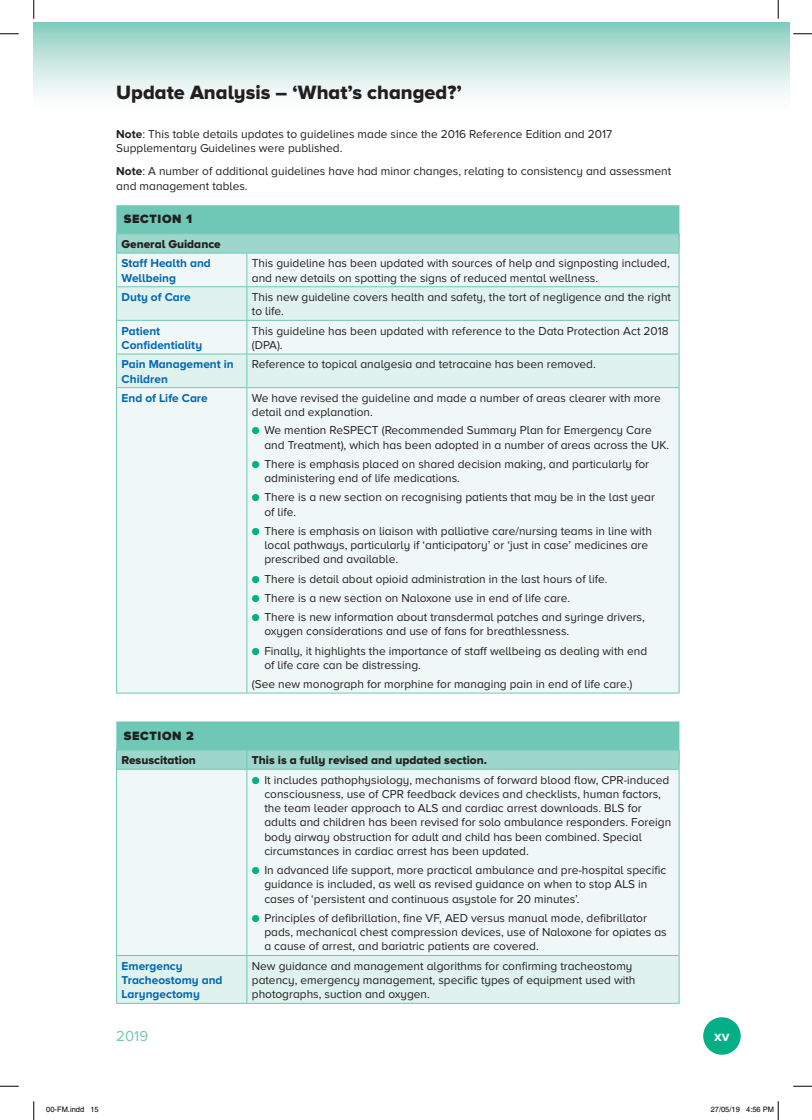
<style>
.page{position:relative;width:812px;height:1120px;background:#fff}
.page>*{position:absolute;margin:0;border:0;box-sizing:border-box;transform-origin:0 0}
.t1{font:20px "Proxima Nova A Extrabld";color:#231f20}
.t2{font:15px "Proxima Nova A";color:#6fc8b6}
.t3{font:700 15px "Proxima Nova A";color:#fff}
.t4{font:900 12.5px "Proxima Nova A";letter-spacing:.05em;color:#231f20}
.t5{font:11.88px/14.2px "Proxima Nova A";color:#231f20}
.t6{font:700 11.88px/14.2px "Proxima Nova A";color:#0167b4}
.t7{font:11.88px/19.4px "Proxima Nova A Extrabld";color:#231f20}
.t8{font:7.5px "Helvetica";color:#000}
.s1{font-weight:700}
.s2{font-family:"Proxima Nova A";font-weight:700;color:#0167b4}
.s3{color:#04af85}
</style>
<div class="page">
<div style="left:34px;top:22px;width:755px;height:91px;background:linear-gradient(to bottom,#8ccfc1,#fff)"></div>
<div style="left:703px;top:1017px;width:37px;height:38px;background:#04af85;border-radius:50%"></div>
<div style="left:116px;top:205px;width:563px;height:43px;background:#6fc8b6"></div>
<div style="left:117px;top:234px;width:562px;height:19px;background:#9dd6cb"></div>
<div style="left:117px;top:254px;width:561px;height:439px;background:#eff8f6"></div>
<svg style="left:117px;top:287px;width:561px;height:100px;fill:#e0f2ed"></svg>
<svg style="left:678px;top:234px;width:1px;height:19px"></svg>
<hr style="left:116px;top:253px;width:131px;height:1px;background:#6fc8b6">
<hr style="left:116px;top:253px;width:1px;height:33px;background:#6fc8b6">
<hr style="left:247px;top:253px;width:432px;height:1px;background:#6fc8b6">
<hr style="left:246px;top:253px;width:1px;height:33px;background:#6fc8b6">
<hr style="left:678px;top:253px;width:1px;height:33px;background:#6fc8b6">
<hr style="left:116px;top:286px;width:131px;height:1px;background:#6fc8b6">
<hr style="left:116px;top:287px;width:1px;height:33px;background:#6fc8b6">
<hr style="left:247px;top:286px;width:432px;height:1px;background:#6fc8b6">
<hr style="left:246px;top:287px;width:1px;height:33px;background:#6fc8b6">
<hr style="left:678px;top:287px;width:1px;height:33px;background:#6fc8b6">
<hr style="left:116px;top:320px;width:131px;height:1px;background:#6fc8b6">
<hr style="left:116px;top:321px;width:1px;height:33px;background:#6fc8b6">
<hr style="left:247px;top:320px;width:432px;height:1px;background:#6fc8b6">
<hr style="left:246px;top:321px;width:1px;height:33px;background:#6fc8b6">
<hr style="left:678px;top:321px;width:1px;height:33px;background:#6fc8b6">
<hr style="left:116px;top:354px;width:131px;height:1px;background:#6fc8b6">
<hr style="left:116px;top:354px;width:1px;height:33px;background:#6fc8b6">
<hr style="left:247px;top:354px;width:432px;height:1px;background:#6fc8b6">
<hr style="left:246px;top:354px;width:1px;height:33px;background:#6fc8b6">
<hr style="left:678px;top:354px;width:1px;height:33px;background:#6fc8b6">
<hr style="left:116px;top:387px;width:131px;height:1px;background:#6fc8b6">
<hr style="left:116px;top:388px;width:1px;height:305px;background:#6fc8b6">
<hr style="left:247px;top:387px;width:432px;height:1px;background:#6fc8b6">
<hr style="left:246px;top:388px;width:1px;height:305px;background:#6fc8b6">
<hr style="left:678px;top:388px;width:1px;height:305px;background:#6fc8b6">
<hr style="left:116px;top:693px;width:131px;height:1px;background:#6fc8b6">
<hr style="left:247px;top:693px;width:432px;height:1px;background:#6fc8b6">
<div style="left:116px;top:721px;width:563px;height:43px;background:#6fc8b6"></div>
<div style="left:117px;top:770px;width:561px;height:185px;background:#eff8f6"></div>
<div style="left:117px;top:956px;width:561px;height:47px;background:#e0f2ed"></div>
<hr style="left:246px;top:770px;width:1px;height:185px;background:#6fc8b6">
<hr style="left:116px;top:956px;width:1px;height:47px;background:#6fc8b6">
<hr style="left:246px;top:956px;width:1px;height:47px;background:#6fc8b6">
<hr style="left:678px;top:956px;width:1px;height:47px;background:#6fc8b6">
<hr style="left:116px;top:1003px;width:131px;height:1px;background:#6fc8b6">
<hr style="left:247px;top:1003px;width:432px;height:1px;background:#6fc8b6">
<div style="left:116px;top:750px;width:563px;height:19px;background:#9dd6cb"></div>
<hr style="left:116px;top:769px;width:131px;height:1px;background:#6fc8b6">
<hr style="left:116px;top:770px;width:1px;height:185px;background:#6fc8b6">
<hr style="left:247px;top:769px;width:432px;height:1px;background:#6fc8b6">
<hr style="left:678px;top:770px;width:1px;height:185px;background:#6fc8b6">
<hr style="left:116px;top:955px;width:131px;height:1px;background:#6fc8b6">
<hr style="left:247px;top:955px;width:432px;height:1px;background:#6fc8b6">
<svg style="left:0;top:33px;width:19px;height:2px"></svg>
<svg style="left:793px;top:33px;width:19px;height:2px"></svg>
<svg style="left:0;top:1085px;width:19px;height:2px"></svg>
<svg style="left:793px;top:1085px;width:19px;height:2px"></svg>
<svg style="left:33px;top:0;width:2px;height:19px"></svg>
<svg style="left:33px;top:1101px;width:2px;height:19px"></svg>
<svg style="left:777px;top:0;width:2px;height:19px"></svg>
<svg style="left:777px;top:1101px;width:2px;height:19px"></svg>
<p class="t1" style="left:116px;top:81px;width:347px">Update Analysis – ‘What’s changed?’</p>
<p class="t5" style="left:116px;top:127px;width:497px"><span class="s1">Note</span>: This table details updates to guidelines made since the 2016 Reference Edition and 2017<br>Supplementary Guidelines were published.</p>
<p class="t5" style="left:116px;top:164px;width:556px"><span class="s1">Note</span>: A number of additional guidelines have had minor changes, relating to consistency and assessment and management tables.</p>
<p class="t4" style="left:124px;top:212px;width:70px">SECTION 1</p>
<p class="t7" style="left:122px;top:234px;width:101px">General Guidance<br><span class="s2">Staff Health and</span></p>
<p class="t6" style="left:122px;top:270px;width:56px">Wellbeing</p>
<p class="t5" style="left:252px;top:256px;width:419px">This guideline has been updated with sources of help and signposting included, and new details on spotting the signs of reduced mental wellness.</p>
<p class="t6" style="left:122px;top:290px;width:71px">Duty of Care</p>
<p class="t5" style="left:252px;top:290px;width:421px">This new guideline covers health and safety, the tort of negligence and the right to life.</p>
<p class="t6" style="left:122px;top:323px;width:82px">Patient<br>Confidentiality</p>
<p class="t5" style="left:252px;top:323px;width:418px">This guideline has been updated with reference to the Data Protection Act 2018 (DPA).</p>
<p class="t6" style="left:122px;top:357px;width:114px">Pain Management in<br>Children</p>
<p class="t5" style="left:252px;top:357px;width:345px">Reference to topical analgesia and tetracaine has been removed.</p>
<p class="t6" style="left:122px;top:391px;width:88px">End of Life Care</p>
<p class="t5" style="left:252px;top:391px;width:410px">We have revised the guideline and made a number of areas clearer with more detail and explanation.</p>
<p class="t5" style="left:264px;top:423px;width:406px;text-indent:-13px"><span class="s3">●</span> We mention ReSPECT (Recommended Summary Plan for Emergency Care and Treatment), which has been adopted in a number of areas across the UK.</p>
<p class="t5" style="left:264px;top:457px;width:386px;text-indent:-13px"><span class="s3">●</span> There is emphasis placed on shared decision making, and particularly for administering end of life medications.</p>
<p class="t5" style="left:264px;top:490px;width:392px;text-indent:-13px"><span class="s3">●</span> There is a new section on recognising patients that may be in the last year of life.</p>
<p class="t5" style="left:264px;top:524px;width:389px;text-indent:-13px"><span class="s3">●</span> There is emphasis on liaison with palliative care/nursing teams in line with local pathways, particularly if ‘anticipatory’ or ‘just in case’ medicines are prescribed and available.</p>
<p class="t5" style="left:252px;top:571px;width:357px"><span class="s3">●</span> There is detail about opioid administration in the last hours of life.</p>
<p class="t5" style="left:252px;top:591px;width:320px"><span class="s3">●</span> There is a new section on Naloxone use in end of life care.</p>
<p class="t5" style="left:264px;top:610px;width:382px;text-indent:-13px"><span class="s3">●</span> There is new information about transdermal patches and syringe drivers, oxygen considerations and use of fans for breathlessness.</p>
<p class="t5" style="left:264px;top:643px;width:384px;text-indent:-13px"><span class="s3">●</span> Finally, it highlights the importance of staff wellbeing as dealing with end of life care can be distressing.</p>
<p class="t5" style="left:252px;top:677px;width:382px">(See new monograph for morphine for managing pain in end of life care.)</p>
<p class="t4" style="left:124px;top:728px;width:71px">SECTION 2</p>
<p class="t7" style="left:122px;top:750px;width:76px">Resuscitation</p>
<p class="t7" style="left:252px;top:750px;width:237px">This is a fully revised and updated section.</p>
<p class="t5" style="left:264px;top:772px;width:408px;text-indent:-13px"><span class="s3">●</span> It includes pathophysiology, mechanisms of forward blood flow, CPR-induced consciousness, use of CPR feedback devices and checklists, human factors, the team leader approach to ALS and cardiac arrest downloads. BLS for adults and children has been revised for solo ambulance responders. Foreign body airway obstruction for adult and child has been combined. Special circumstances in cardiac arrest has been updated.</p>
<p class="t5" style="left:264px;top:863px;width:403px;text-indent:-13px"><span class="s3">●</span> In advanced life support, more practical ambulance and pre-hospital specific guidance is included, as well as revised guidance on when to stop ALS in cases of ‘persistent and continuous asystole for 20 minutes’.</p>
<p class="t5" style="left:264px;top:911px;width:404px;text-indent:-13px"><span class="s3">●</span> Principles of defibrillation, fine VF, AED versus manual mode, defibrillator pads, mechanical chest compression devices, use of Naloxone for opiates as a cause of arrest, and bariatric patients are covered.</p>
<p class="t6" style="left:122px;top:958px;width:102px">Emergency<br>Tracheostomy and<br>Laryngectomy</p>
<p class="t5" style="left:252px;top:959px;width:385px">New guidance and management algorithms for confirming tracheostomy patency, emergency management, specific types of equipment used with photographs, suction and oxygen.</p>
<p class="t2" style="left:116px;top:1027px;width:33px">2019</p>
<p class="t3" style="left:714px;top:1027px;width:17px">xv</p>
<p class="t8" style="left:46px;top:1105px;width:54px">00-FM.indd 15</p>
<p class="t8" style="left:710px;top:1105px;width:65px">27/05/19 4:56 PM</p>
</div>
